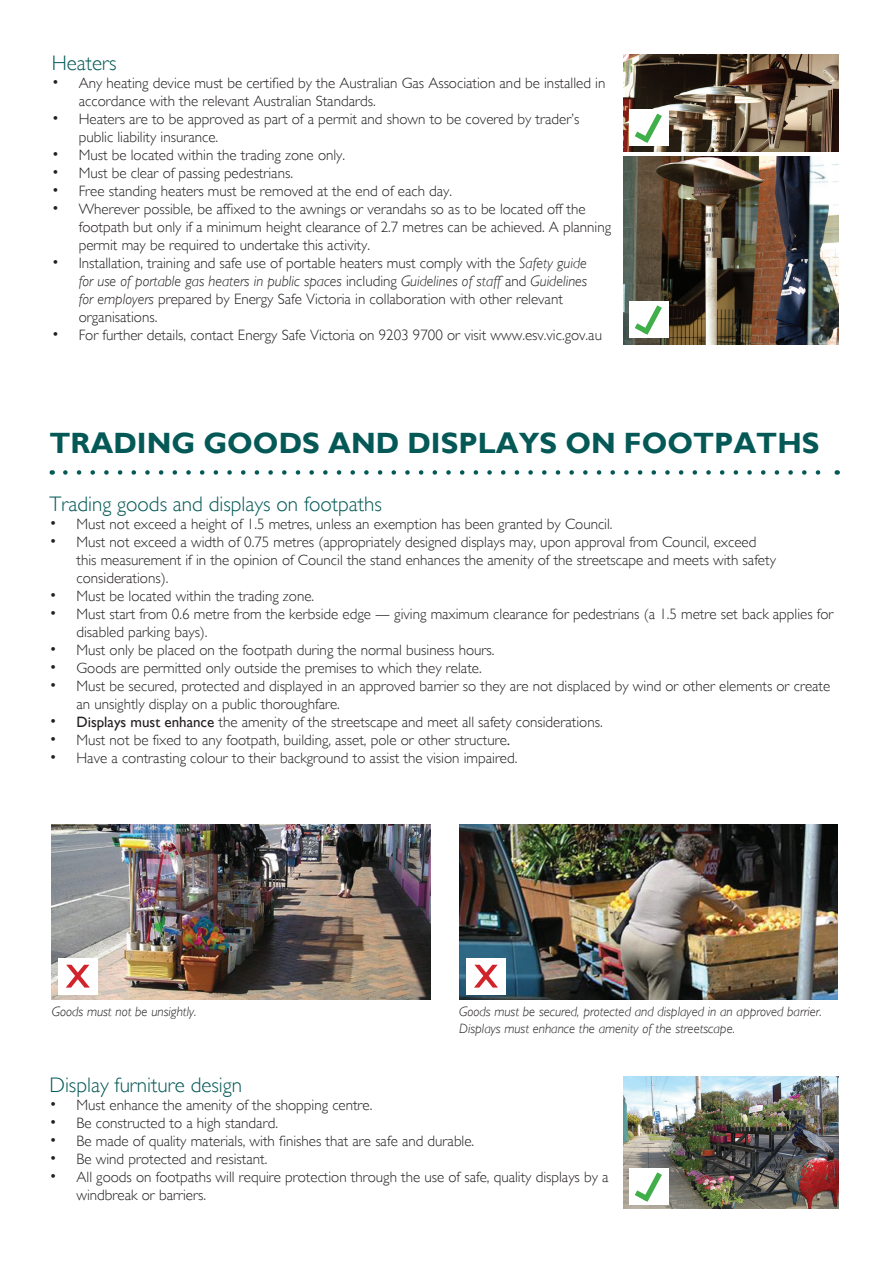
<style>
.page{position:relative;width:893px;height:1263px;background:#fff}
.page>*{position:absolute;margin:0;border:0;box-sizing:border-box;transform-origin:0 0}
.t1{font:700 29.4px "Gill Sans";color:#045956}
.t2{font:300 21px "Gill Sans";color:#045956}
.t3{font:300 15px/18px "Gill Sans";color:#231f20}
.t4{font:italic 300 13.5px/16.2px "Gill Sans";color:#231f20}
.s1{font-style:italic}
.s2{font-weight:400}
.s3{font-family:"Minion Pro";font-weight:400}
</style>
<div class="page">
<img style="left:623px;top:54px;width:216px;height:97px">
<img style="left:623px;top:157px;width:216px;height:187px">
<div style="left:629px;top:109px;width:39px;height:36px;background:#fff"></div>
<div style="left:629px;top:301px;width:39px;height:36px;background:#fff"></div>
<svg style="left:629px;top:108px;width:38px;height:41px"></svg>
<svg style="left:629px;top:299px;width:38px;height:42px"></svg>
<svg style="left:65px;top:470px;width:756px;height:5px"></svg>
<img style="left:52px;top:824px;width:378px;height:176px">
<img style="left:459px;top:824px;width:378px;height:176px">
<div style="left:58px;top:958px;width:39px;height:36px;background:#fff"></div>
<div style="left:466px;top:958px;width:40px;height:36px;background:#fff"></div>
<svg style="left:66px;top:965px;width:24px;height:22px"></svg>
<svg style="left:474px;top:965px;width:24px;height:22px"></svg>
<img style="left:623px;top:1076px;width:216px;height:133px">
<div style="left:629px;top:1168px;width:39px;height:36px;background:#fff"></div>
<svg style="left:629px;top:1166px;width:38px;height:41px"></svg>
<p class="t2" style="left:52px;top:51px;width:66px">Heaters</p>
<p class="t3" style="left:79px;top:74px;width:528px;text-indent:-27px">• Any heating device must be certified by the Australian Gas Association and be installed in accordance with the relevant Australian Standards.</p>
<p class="t3" style="left:79px;top:110px;width:502px;text-indent:-27px">• Heaters are to be approved as part of a permit and shown to be covered by trader’s public liability insurance.</p>
<p class="t3" style="left:52px;top:146px;width:295px">• Must be located within the trading zone only.</p>
<p class="t3" style="left:52px;top:164px;width:243px">• Must be clear of passing pedestrians.</p>
<p class="t3" style="left:52px;top:182px;width:402px">• Free standing heaters must be removed at the end of each day.</p>
<p class="t3" style="left:79px;top:200px;width:534px;text-indent:-27px">• Wherever possible, be affixed to the awnings or verandahs so as to be located off the footpath but only if a minimum height clearance of 2.7 metres can be achieved. A planning permit may be required to undertake this activity.</p>
<p class="t3" style="left:79px;top:254px;width:510px;text-indent:-27px">• Installation, training and safe use of portable heaters must comply with the <span class="s1">Safety guide for use of portable gas heaters in public spaces</span> including <span class="s1">Guidelines of staff</span> and <span class="s1">Guidelines for employers</span> prepared by Energy Safe Victoria in collaboration with other relevant organisations.</p>
<p class="t3" style="left:52px;top:326px;width:552px">• For further details, contact Energy Safe Victoria on 9203 9700 or visit www.esv.vic.gov.au</p>
<p class="t1" style="left:50px;top:425px;width:771px">TRADING GOODS AND DISPLAYS ON FOOTPATHS</p>
<p class="t2" style="left:50px;top:492px;width:334px">Trading goods and displays on footpaths</p>
<p class="t3" style="left:50px;top:515px;width:565px">• Must not exceed a height of 1.5 metres, unless an exemption has been granted by Council.</p>
<p class="t3" style="left:76px;top:533px;width:701px;text-indent:-27px">• Must not exceed a width of 0.75 metres (appropriately designed displays may, upon approval from Council, exceed this measurement if in the opinion of Council the stand enhances the amenity of the streetscape and meets with safety considerations).</p>
<p class="t3" style="left:50px;top:587px;width:266px">• Must be located within the trading zone.</p>
<p class="t3" style="left:76px;top:605px;width:759px;text-indent:-27px">• Must start from 0.6 metre from the kerbside edge — giving maximum clearance for pedestrians (a 1.5 metre set back applies for disabled parking bays).</p>
<p class="t3" style="left:50px;top:641px;width:446px">• Must only be placed on the footpath during the normal business hours.</p>
<p class="t3" style="left:50px;top:659px;width:434px">• Goods are permitted only outside the premises to which they relate.</p>
<p class="t3" style="left:76px;top:677px;width:755px;text-indent:-27px">• Must be secured, protected and displayed in an approved barrier so they are not displaced by wind or other elements or create an unsightly display on a public thoroughfare.</p>
<p class="t3" style="left:50px;top:713px;width:555px">• <span class="s2">Displays must enhance</span> the amenity of the streetscape and meet all safety considerations.</p>
<p class="t3" style="left:50px;top:731px;width:462px">• Must not be fixed to any footpath, building, asset, pole or other structure<span class="s3">.</span></p>
<p class="t3" style="left:50px;top:749px;width:469px">• Have a contrasting colour to their background to assist the vision impaired.</p>
<p class="t4" style="left:52px;top:1004px;width:146px">Goods must not be unsightly.</p>
<p class="t4" style="left:459px;top:1004px;width:364px">Goods must be secured, protected and displayed in an approved barrier.<br>Displays must enhance the amenity of the streetscape.</p>
<p class="t2" style="left:50px;top:1073px;width:194px">Display furniture design</p>
<p class="t3" style="left:50px;top:1096px;width:324px">• Must enhance the amenity of the shopping centre.</p>
<p class="t3" style="left:50px;top:1114px;width:230px">• Be constructed to a high standard.</p>
<p class="t3" style="left:50px;top:1132px;width:426px">• Be made of quality materials, with finishes that are safe and durable.</p>
<p class="t3" style="left:50px;top:1150px;width:219px">• Be wind protected and resistant.</p>
<p class="t3" style="left:76px;top:1168px;width:534px;text-indent:-27px">• All goods on footpaths will require protection through the use of safe, quality displays by a windbreak or barriers.</p>
</div>
